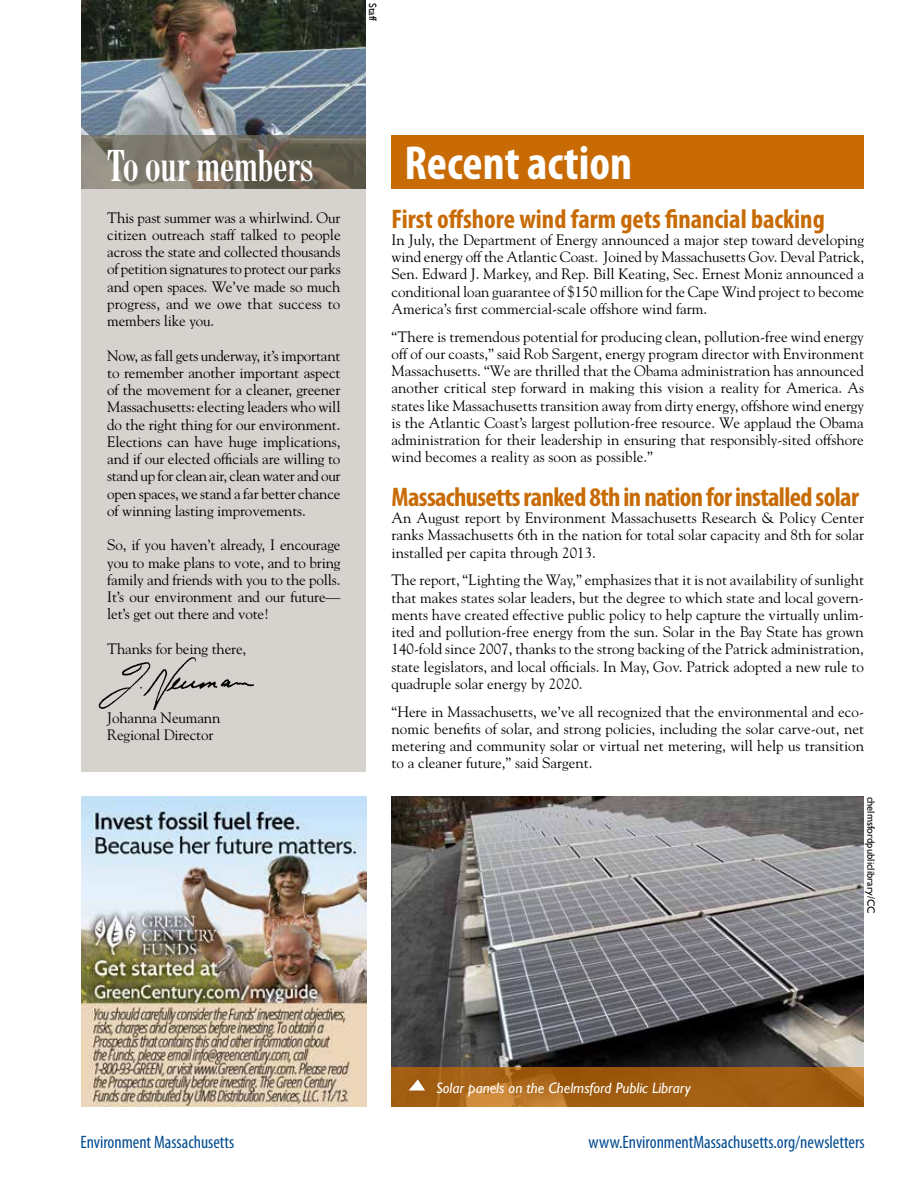
<style>
.page{position:relative;width:918px;height:1188px;background:#fff}
.page>*{position:absolute;margin:0;border:0;box-sizing:border-box;transform-origin:0 0}
.t1{font:700 condensed 48px "Myriad Pro";color:#fff}
.t2{font:700 condensed 42px "Century FB";color:#fff}
.t3{font:700 condensed 27px "Myriad Pro";letter-spacing:-.025em;color:#c86b04}
.t4{font:700 condensed 27px "Myriad Pro";color:#c86b04}
.t5{font:condensed 18px "Myriad Pro";color:#004b91}
.t6{font:15px/17.2px "Goudy";color:#000;text-align:justify}
.t7{font:italic 15px "Gill Sans";color:#fff}
.t8{font:10.5px "Gill Sans";color:#000}
</style>
<div class="page">
<img style="left:392px;top:796px;width:472px;height:271px">
<div style="left:392px;top:135px;width:472px;height:54px;background:#c86b04"></div>
<div style="left:81px;top:3px;width:285px;height:768px;background:#d6d2cd"></div>
<img style="left:81px;top:0;width:285px;height:135px">
<svg style="left:81px;top:135px;width:285px;height:54px;background:#746e61"></svg>
<svg style="left:392px;top:1067px;width:472px;height:40px;background:#a56116"></svg>
<svg style="left:407px;top:1078px;width:19px;height:14px"></svg>
<img style="left:98px;top:657px;width:156px;height:52px">
<img style="left:81px;top:796px;width:285px;height:311px">
<p class="t8" style="left:379px;top:3px;width:20px;rotate:90deg">Staff</p>
<h2 class="t2" style="left:107px;top:143px;width:208px">To our members</h2>
<p class="t6" style="left:107px;top:208px;width:235px">This past summer was a whirlwind. Our citizen outreach staff talked to people across the state and collected thousands of petition signatures to protect our parks and open spaces. We’ve made so much progress, and we owe that success to members like you.</p>
<p class="t6" style="left:107px;top:346px;width:235px">Now, as fall gets underway, it’s important to remember another important aspect of the movement for a cleaner, greener Massachusetts: electing leaders who will do the right thing for our environment.<br>Elections can have huge implications, and if our elected officials are willing to stand up for clean air, clean water and our open spaces, we stand a far better chance of winning lasting improvements.</p>
<p class="t6" style="left:107px;top:536px;width:235px">So, if you haven’t already, I encourage you to make plans to vote, and to bring family and friends with you to the polls.<br>It’s our environment and our future— let’s get out there and vote!</p>
<p class="t6" style="left:107px;top:640px;width:141px">Thanks for being there,</p>
<p class="t6" style="left:107px;top:709px;width:115px">Johanna Neumann<br>Regional Director</p>
<h1 class="t1" style="left:405px;top:133px;width:229px">Recent action</h1>
<h3 class="t4" style="left:392px;top:202px;width:435px">First offshore wind farm gets financial backing</h3>
<p class="t6" style="left:392px;top:231px;width:474px">In July, the Department of Energy announced a major step toward developing wind energy off the Atlantic Coast. Joined by Massachusetts Gov. Deval Patrick, Sen. Edward J. Markey, and Rep. Bill Keating, Sec. Ernest Moniz announced a conditional loan guarantee of $150 million for the Cape Wind project to become America’s first commercial-scale offshore wind farm.</p>
<p class="t6" style="left:392px;top:327px;width:474px">“There is tremendous potential for producing clean, pollution-free wind energy off of our coasts,” said Rob Sargent, energy program director with Environment Massachusetts. “We are thrilled that the Obama administration has announced another critical step forward in making this vision a reality for America. As states like Massachusetts transition away from dirty energy, offshore wind energy is the Atlantic Coast’s largest pollution-free resource. We applaud the Obama administration for their leadership in ensuring that responsibly-sited offshore wind becomes a reality as soon as possible.”</p>
<h3 class="t3" style="left:392px;top:480px;width:469px">Massachusetts ranked 8th in nation for installed solar</h3>
<p class="t6" style="left:392px;top:509px;width:474px">An August report by Environment Massachusetts Research &amp; Policy Center ranks Massachusetts 6th in the nation for total solar capacity and 8th for solar installed per capita through 2013.</p>
<p class="t6" style="left:392px;top:571px;width:474px">The report, “Lighting the Way,” emphasizes that it is not availability of sunlight that makes states solar leaders, but the degree to which state and local govern&shy;ments have created effective public policy to help capture the virtually unlim&shy;ited and pollution-free energy from the sun. Solar in the Bay State has grown 140-fold since 2007, thanks to the strong backing of the Patrick administration, state legislators, and local officials. In May, Gov. Patrick adopted a new rule to quadruple solar energy by 2020.</p>
<p class="t6" style="left:392px;top:702px;width:474px">“Here in Massachusetts, we’ve all recognized that the environmental and eco&shy;nomic benefits of solar, and strong policies, including the solar carve-out, net metering and community solar or virtual net metering, will help us transition to a cleaner future,” said Sargent.</p>
<p class="t8" style="left:877px;top:796px;width:119px;rotate:90deg">chelmsfordpubliclibrary/CC</p>
<p class="t5" style="left:80px;top:1131px;width:155px">Environment Massachusetts</p>
<p class="t7" style="left:436px;top:1079px;width:256px">Solar panels on the Chelmsford Public Library</p>
<p class="t5" style="left:589px;top:1131px;width:278px">www.EnvironmentMassachusetts.org/newsletters</p>
</div>
